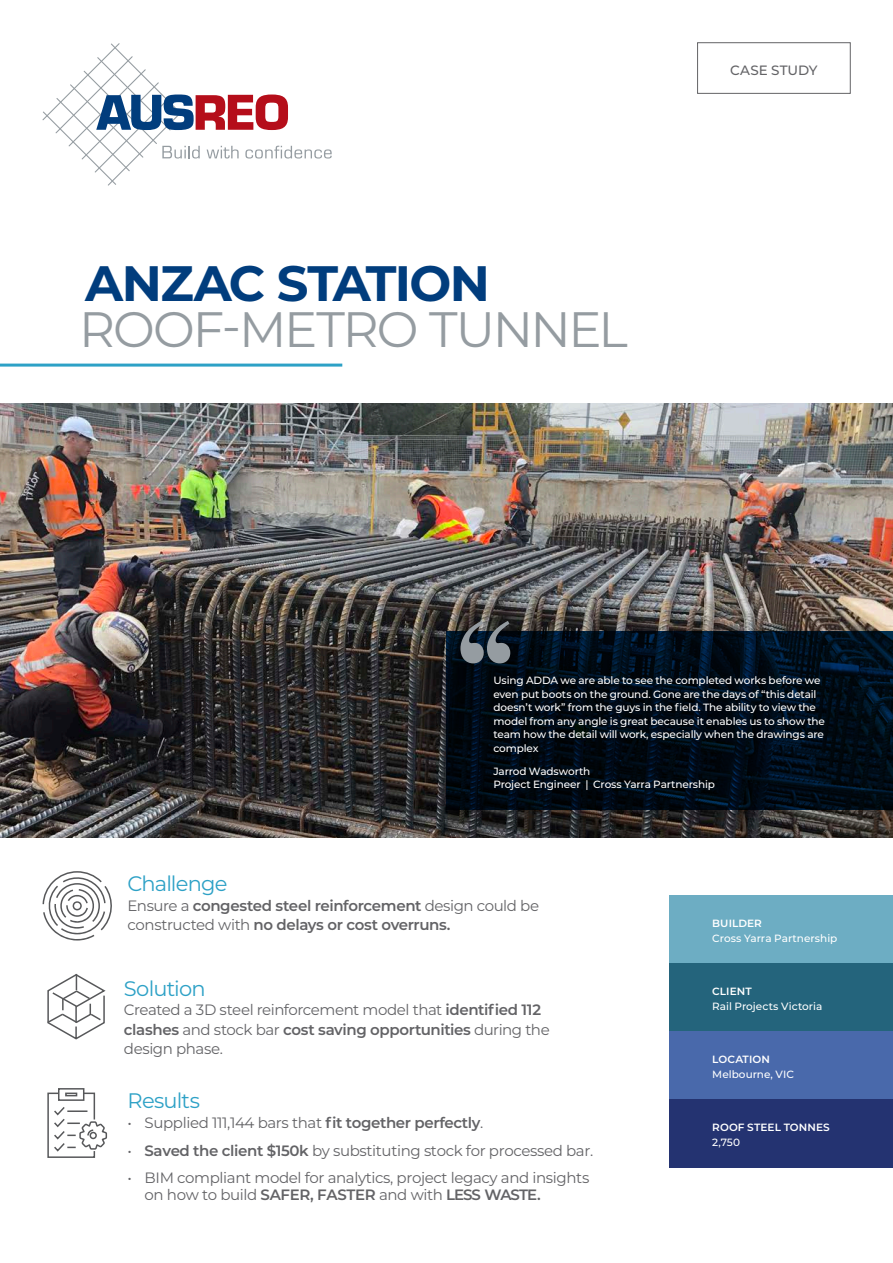
<style>
.page{position:relative;width:893px;height:1263px;background:#fff}
.page>*{position:absolute;margin:0;border:0;box-sizing:border-box;transform-origin:0 0}
.t1{font:49.65px "Montserrat";letter-spacing:-.04em;color:#959ca1}
.t2{font:700 49.65px "Montserrat";letter-spacing:-.03em;color:#013d7d}
.t3{font:21px "Montserrat";letter-spacing:-.04em;color:#2da1c6}
.t4{font:15px/19.5px "Montserrat";letter-spacing:-.025em;color:#636366}
.t5{font:600 15px/19.5px "Montserrat";letter-spacing:-.025em;color:#636366}
.Body{font:500 13.5px "Montserrat";color:#636366}
.Body-2{font:500 10.5px/13.5px "Montserrat";letter-spacing:-.015em;color:#fff}
.Body-3{font:600 10.5px "Montserrat";letter-spacing:.005em;color:#fff}
.s1{font-weight:400}
.s2{font-weight:600}
</style>
<div class="page">
<svg style="left:43px;top:43px;width:289px;height:143px"></svg>
<div style="left:697px;top:43px;width:153px;height:51px;border:1px solid #636366"></div>
<img style="left:0;top:404px;width:893px;height:434px">
<hr style="left:0;top:364px;width:342px;height:3px;background:#2da1c6">
<svg style="left:47px;top:973px;width:59px;height:67px"></svg>
<svg style="left:43px;top:871px;width:69px;height:70px"></svg>
<div style="left:58px;top:1088px;width:26px;height:13px;border:2px solid #57585a"></div>
<svg style="left:47px;top:1092px;width:61px;height:66px"></svg>
<svg style="left:446px;top:631px;width:447px;height:178px;background:#000c18"></svg>
<svg style="left:460px;top:621px;width:50px;height:42px;background:#565e65"></svg>
<div style="left:670px;top:895px;width:223px;height:68px;background:#6dadc3"></div>
<div style="left:670px;top:963px;width:223px;height:68px;background:#24647c"></div>
<div style="left:670px;top:1031px;width:223px;height:68px;background:#4969ab"></div>
<div style="left:670px;top:1099px;width:223px;height:68px;background:#243371"></div>
<p class="t2" style="left:85px;top:248px;width:406px">ANZAC STATION</p>
<p class="t1" style="left:79px;top:295px;width:550px">ROOF-METRO TUNNEL</p>
<p class="Body" style="left:730px;top:60px;width:89px">CASE STUDY</p>
<p class="Body-2" style="left:493px;top:673px;width:333px">Using ADDA we are able to see the completed works before we even put boots on the ground. Gone are the days of “this detail doesn’t work” from the guys in the field. The ability to view the model from any angle is great because it enables us to show the team how the detail will work, especially when the drawings are complex</p>
<p class="Body-2" style="left:493px;top:764px;width:99px">Jarrod Wadsworth</p>
<p class="Body-2" style="left:493px;top:777px;width:223px">Project Engineer | Cross Yarra Partnership</p>
<p class="t3" style="left:128px;top:869px;width:101px">Challenge</p>
<p class="t5" style="left:128px;top:895px;width:413px"><span class="s1">Ensure a</span> congested steel reinforcement <span class="s1">design could be constructed with</span> no delays or cost overruns.</p>
<p class="t3" style="left:124px;top:974px;width:83px">Solution</p>
<p class="t4" style="left:124px;top:999px;width:427px">Created a 3D steel reinforcement model that <span class="s2">identified 112 clashes</span> and stock bar <span class="s2">cost saving opportunities</span> during the design phase.</p>
<p class="t3" style="left:128px;top:1086px;width:74px">Results</p>
<p class="t4" style="left:128px;top:1112px;width:357px">• Supplied 111,144 bars that <span class="s2">fit together perfectly</span>.</p>
<p class="t4" style="left:128px;top:1140px;width:467px">• <span class="s2">Saved the client $150k</span> by substituting stock for processed bar.</p>
<p class="t4" style="left:145px;top:1169px;width:446px;line-height:17px;text-indent:-17px">• BIM compliant model for analytics, project legacy and insights on how to build <span class="s2">SAFER, FASTER</span> and with <span class="s2">LESS WASTE.</span></p>
<p class="Body-3" style="left:712px;top:915px;width:51px">BUILDER</p>
<p class="Body-2" style="left:712px;top:931px;width:127px">Cross Yarra Partnership</p>
<p class="Body-3" style="left:712px;top:983px;width:41px">CLIENT</p>
<p class="Body-2" style="left:712px;top:999px;width:112px">Rail Projects Victoria</p>
<p class="Body-3" style="left:712px;top:1052px;width:59px">LOCATION</p>
<p class="Body-2" style="left:712px;top:1067px;width:83px">Melbourne, VIC</p>
<p class="Body-3" style="left:712px;top:1120px;width:119px">ROOF STEEL TONNES</p>
<p class="Body-2" style="left:712px;top:1135px;width:29px">2,750</p>
</div>
